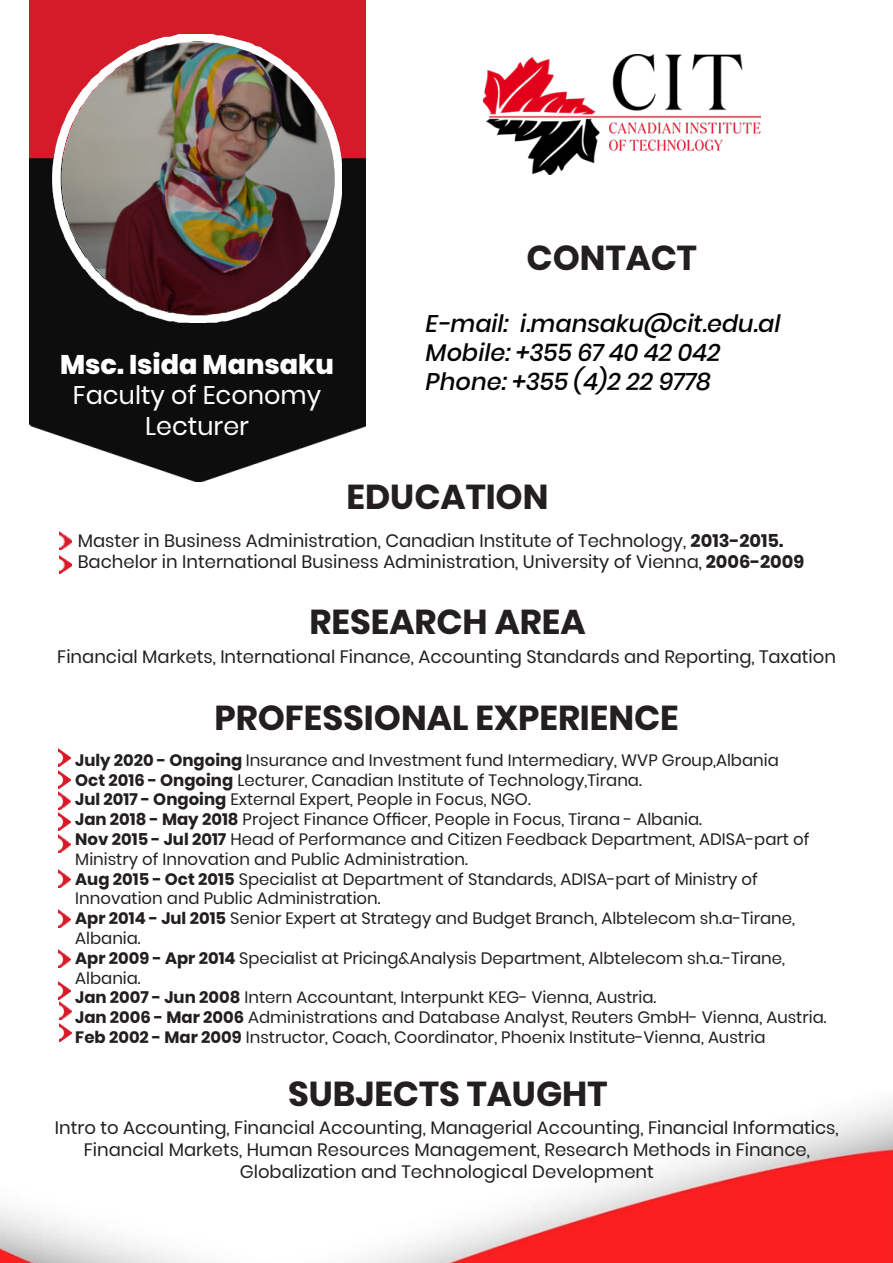
<style>
.page{position:relative;width:893px;height:1263px;background:#fff}
.page>*{position:absolute;margin:0;border:0;box-sizing:border-box;transform-origin:0 0}
.t1{font:700 34.5px "Poppins";color:#231f20}
.t2{font:800 27px "Poppins";color:#fff}
.t3{font:25.5px "Poppins";color:#fff}
.t4{font:italic 500 24px "Poppins";color:#040503}
.t5{font:18px/21.6px "Poppins";color:#231f20;text-align:center}
.t6{font:16.5px/19.8px "Poppins";color:#231f20}
.s1{font-weight:700}
</style>
<div class="page">
<img style="left:0;top:1104px;width:893px;height:159px">
<img style="left:29px;top:0;width:336px;height:482px">
<img style="left:483px;top:54px;width:278px;height:121px">
<img style="left:53px;top:34px;width:289px;height:288px">
<img style="left:59px;top:532px;width:13px;height:18px">
<img style="left:59px;top:555px;width:13px;height:18px">
<img style="left:62px;top:42px;width:273px;height:273px;border-radius:136px">
<img style="left:59px;top:1002px;width:12px;height:18px">
<img style="left:59px;top:1023px;width:12px;height:18px">
<img style="left:58px;top:748px;width:13px;height:18px">
<img style="left:58px;top:770px;width:13px;height:18px">
<img style="left:58px;top:792px;width:13px;height:18px">
<img style="left:58px;top:812px;width:13px;height:18px">
<img style="left:58px;top:835px;width:13px;height:18px">
<img style="left:58px;top:869px;width:13px;height:19px">
<img style="left:58px;top:909px;width:13px;height:19px">
<img style="left:58px;top:949px;width:13px;height:19px">
<img style="left:58px;top:981px;width:13px;height:18px">
<p class="t2" style="left:60px;top:349px;width:275px">Msc. Isida Mansaku</p>
<p class="t3" style="left:73px;top:381px;width:250px">Faculty of Economy</p>
<p class="t3" style="left:145px;top:411px;width:105px">Lecturer</p>
<p class="t1" style="left:527px;top:238px;width:172px">CONTACT</p>
<p class="t4" style="left:426px;top:310px;width:356px">E-mail: i.mansaku@cit.edu.al</p>
<p class="t4" style="left:426px;top:339px;width:296px">Mobile: +355 67 40 42 042</p>
<p class="t4" style="left:426px;top:367px;width:287px">Phone: +355 (4)2 22 9778</p>
<p class="t1" style="left:346px;top:476px;width:204px">EDUCATION</p>
<p class="t5" style="left:78px;top:529px;width:707px">Master in Business Administration, Canadian Institute of Technology, <span class="s1">2013-2015.</span></p>
<p class="t5" style="left:78px;top:551px;width:728px">Bachelor in International Business Administration, University of Vienna, <span class="s1">2006-2009</span></p>
<p class="t1" style="left:310px;top:602px;width:277px">RESEARCH AREA</p>
<p class="t5" style="left:57px;top:646px;width:780px">Financial Markets, International Finance, Accounting Standards and Reporting, Taxation</p>
<p class="t1" style="left:214px;top:698px;width:466px">PROFESSIONAL EXPERIENCE</p>
<p class="t6" style="left:75px;top:750px;width:705px"><span class="s1">July 2020 - Ongoing</span> Insurance and Investment fund Intermediary, WVP Group,Albania</p>
<p class="t6" style="left:75px;top:770px;width:568px"><span class="s1">Oct 2016 - Ongoing</span> Lecturer, Canadian Institute of Technology,Tirana.</p>
<p class="t6" style="left:75px;top:790px;width:457px"><span class="s1">Jul 2017 - Ongoing</span> External Expert, People in Focus, NGO.</p>
<p class="t6" style="left:75px;top:809px;width:628px"><span class="s1">Jan 2018 - May 2018</span> Project Finance Officer, People in Focus, Tirana - Albania.</p>
<p class="t6" style="left:75px;top:829px;width:736px"><span class="s1">Nov 2015 - Jul 2017</span> Head of Performance and Citizen Feedback Department, ADISA-part of<br>Ministry of Innovation and Public Administration.</p>
<p class="t6" style="left:75px;top:869px;width:684px"><span class="s1">Aug 2015 - Oct 2015</span> Specialist at Department of Standards, ADISA-part of Ministry of<br>Innovation and Public Administration.</p>
<p class="t6" style="left:75px;top:908px;width:721px"><span class="s1">Apr 2014 - Jul 2015</span> Senior Expert at Strategy and Budget Branch, Albtelecom sh.a-Tirane,<br>Albania.</p>
<p class="t6" style="left:75px;top:948px;width:711px"><span class="s1">Apr 2009 - Apr 2014</span> Specialist at Pricing&amp;Analysis Department, Albtelecom sh.a.-Tirane,<br>Albania.</p>
<p class="t6" style="left:75px;top:988px;width:583px"><span class="s1">Jan 2007 - Jun 2008</span> Intern Accountant, Interpunkt KEG- Vienna, Austria.</p>
<p class="t6" style="left:75px;top:1007px;width:753px"><span class="s1">Jan 2006 - Mar 2006</span> Administrations and Database Analyst, Reuters GmbH- Vienna, Austria.</p>
<p class="t6" style="left:75px;top:1027px;width:692px"><span class="s1">Feb 2002 - Mar 2009</span> Instructor, Coach, Coordinator, Phoenix Institute-Vienna, Austria</p>
<p class="t1" style="left:288px;top:1073px;width:321px">SUBJECTS TAUGHT</p>
<p class="t5" style="left:55px;top:1117px;width:785px">Intro to Accounting, Financial Accounting, Managerial Accounting, Financial Informatics,<br>Financial Markets, Human Resources Management, Research Methods in Finance,</p>
<p class="t5" style="left:240px;top:1160px;width:416px">Globalization and Technological Development</p>
</div>
